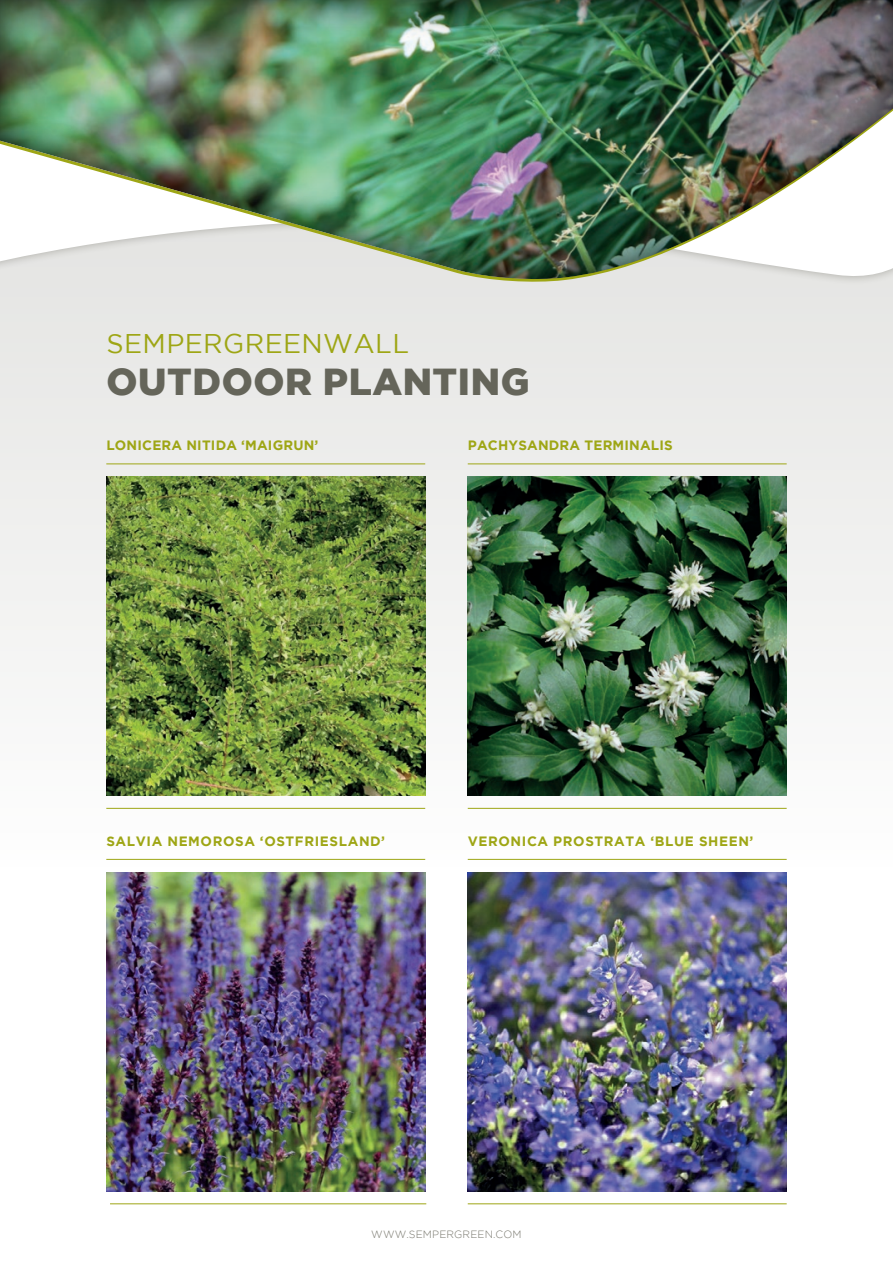
<style>
.page{position:relative;width:893px;height:1263px;background:#fff}
.page>*{position:absolute;margin:0;border:0;box-sizing:border-box;transform-origin:0 0}
.t1{font:900 37.5px "Gotham";letter-spacing:.015em;color:#65655a}
.t2{font:27px "Gotham";letter-spacing:.015em;color:#9ea615}
.t3{font:700 13.5px "Gotham";letter-spacing:.045em;color:#9ea615}
.t4{font:700 13.5px "Gotham";letter-spacing:.015em;color:#9ea615}
.t5{font:300 10.5px "Gotham";letter-spacing:.015em;color:#76756b}
</style>
<div class="page">
<div style="left:0;top:0;width:893px;height:1263px;background:linear-gradient(to right,#f5f5f3,#f5f5f3)"></div>
<div style="left:0;top:283px;width:893px;height:46px;background:#e7e7e5"></div>
<img style="left:0;top:0;width:893px;height:280px">
<hr style="left:106px;top:463px;width:319px;height:1px;background:#9ea615">
<hr style="left:468px;top:463px;width:319px;height:1px;background:#9ea615">
<hr style="left:106px;top:808px;width:319px;height:1px;background:#9ea615">
<hr style="left:468px;top:808px;width:319px;height:1px;background:#9ea615">
<img style="left:106px;top:476px;width:319px;height:319px">
<img style="left:468px;top:476px;width:319px;height:319px">
<hr style="left:106px;top:859px;width:319px;height:1px;background:#9ea615">
<hr style="left:468px;top:859px;width:319px;height:1px;background:#9ea615">
<hr style="left:110px;top:1203px;width:316px;height:1px;background:#9ea615">
<hr style="left:468px;top:1203px;width:319px;height:1px;background:#9ea615">
<img style="left:106px;top:872px;width:319px;height:319px">
<img style="left:468px;top:872px;width:319px;height:319px">
<h2 class="t2" style="left:106px;top:328px;width:304px">SEMPERGREENWALL</h2>
<h1 class="t1" style="left:107px;top:360px;width:424px">OUTDOOR PLANTING</h1>
<p class="t4" style="left:106px;top:437px;width:214px">LONICERA NITIDA ‘MAIGRUN’</p>
<p class="t4" style="left:468px;top:437px;width:207px">PACHYSANDRA TERMINALIS</p>
<p class="t3" style="left:106px;top:833px;width:280px">SALVIA NEMOROSA ‘OSTFRIESLAND’</p>
<p class="t3" style="left:468px;top:833px;width:287px">VERONICA PROSTRATA ‘BLUE SHEEN’</p>
<p class="t5" style="left:371px;top:1228px;width:152px">WWW.SEMPERGREEN.COM</p>
</div>
